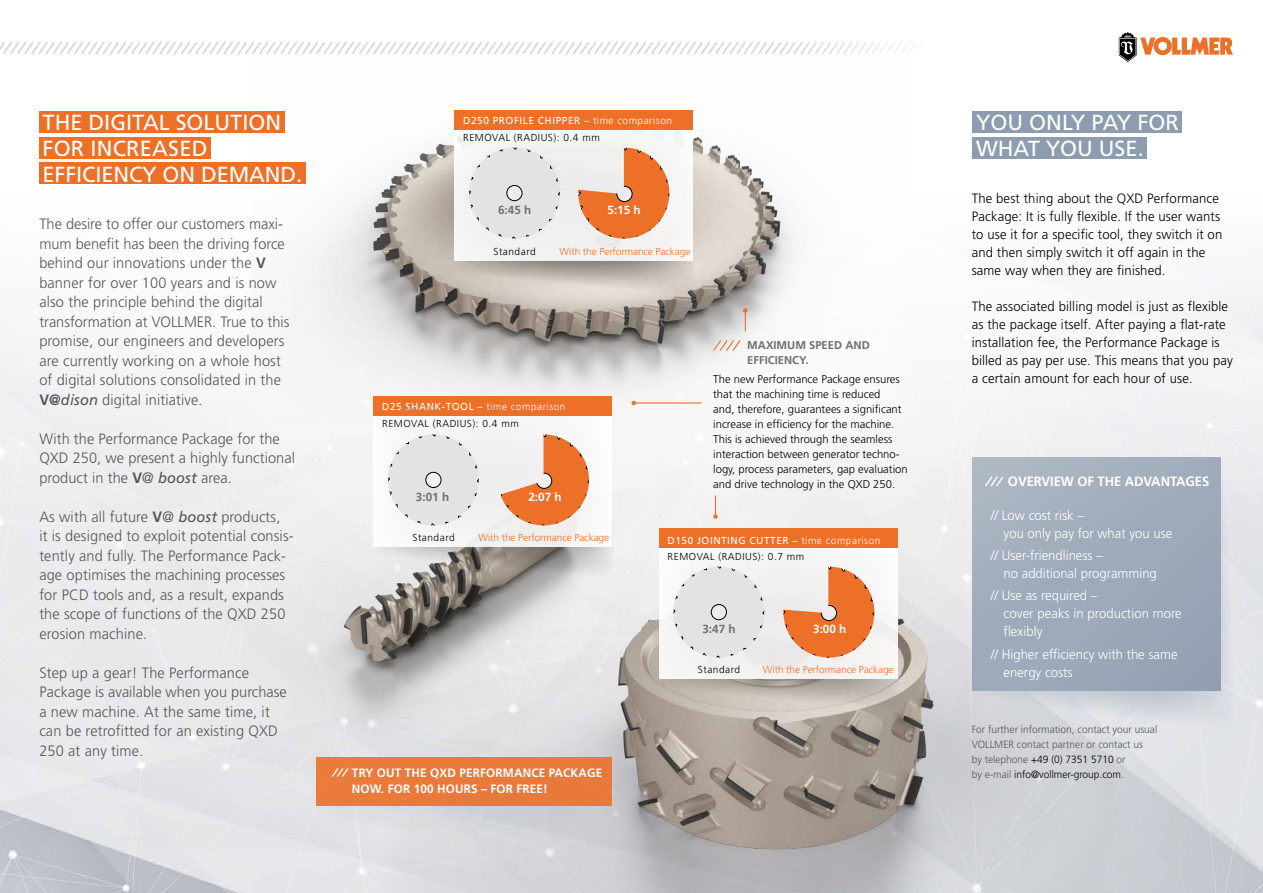
<style>
.page{position:relative;width:1263px;height:893px;background:#fff}
.page>*{position:absolute;margin:0;border:0;box-sizing:border-box;transform-origin:0 0}
.t1{font:21.9px/25.3px "Frutiger LT";color:#fff}
.t2{font:300 15px/19.5px "Frutiger LT";letter-spacing:.01em;color:#565656}
.t3{font:300 13.5px/18px "Frutiger LT";letter-spacing:.01em;color:#000}
.t4{font:300 13.5px/18px "Frutiger LT";color:#fff}
.t5{font:700 13.5px "Frutiger LT";letter-spacing:-.005em;color:#fff}
.t6{font:700 12.15px/16.2px "Frutiger LT";letter-spacing:.01em;color:#fff}
.t7{font:700 11.7px "Frutiger LT";color:#6f6f6e}
.t8{font:700 11.7px "Frutiger LT";color:#fff}
.t9{font:300 11.25px/15px "Frutiger LT";color:#000}
.t10{font:700 11.25px/15px "Frutiger LT";color:#6f6f6e}
.t11{font:300 10.5px/15px "Frutiger LT";color:#565656}
.t12{font:300 10.2px/16.5px "Frutiger LT";letter-spacing:.05em;color:#000}
.t13{font:300 10.2px "Frutiger LT";letter-spacing:-.01em;color:#ed7029}
.s1{font-weight:700}
.s2{font-weight:400;font-style:italic}
.s3{font-weight:400;color:#fff}
.s4{color:#fff}
.s5{color:#000}
</style>
<div class="page">
<img style="left:0;top:547px;width:1263px;height:346px">
<img style="left:251px;top:110px;width:545px;height:238px">
<img style="left:379px;top:561px;width:802px;height:332px">
<img style="left:13px;top:348px;width:891px;height:501px">
<svg style="left:713px;top:495px;width:5px;height:24px"></svg>
<svg style="left:743px;top:308px;width:4px;height:24px"></svg>
<hr style="left:634px;top:402px;width:68px;height:2px;background:#ed7029">
<svg style="left:631px;top:401px;width:5px;height:4px"></svg>
<svg style="left:455px;top:114px;width:242px;height:182px"></svg>
<div style="left:455px;top:110px;width:238px;height:20px;background:#ed7029"></div>
<svg style="left:374px;top:396px;width:242px;height:183px"></svg>
<div style="left:374px;top:396px;width:238px;height:19px;background:#ed7029"></div>
<svg style="left:659px;top:528px;width:242px;height:183px"></svg>
<div style="left:659px;top:528px;width:238px;height:20px;background:#ed7029"></div>
<svg style="left:0;top:42px;width:786px;height:12px"></svg>
<svg style="left:1119px;top:32px;width:114px;height:30px"></svg>
<svg style="left:972px;top:457px;width:264px;height:275px;background:#d7d9df"></svg>
<div style="left:972px;top:457px;width:248px;height:234px;background:#9eaab9"></div>
<svg style="left:984px;top:475px;width:21px;height:13px"></svg>
<div style="left:39px;top:137px;width:172px;height:21px;background:#ed7029"></div>
<div style="left:39px;top:112px;width:245px;height:21px;background:#ed7029"></div>
<div style="left:39px;top:163px;width:266px;height:21px;background:#ed7029"></div>
<div style="left:973px;top:112px;width:209px;height:21px;background:#8d9cae"></div>
<div style="left:973px;top:137px;width:174px;height:21px;background:#8d9cae"></div>
<svg style="left:712px;top:339px;width:29px;height:13px"></svg>
<div style="left:316px;top:757px;width:295px;height:49px;background:#eb7a3b"></div>
<svg style="left:319px;top:768px;width:281px;height:74px"></svg>
<h1 class="t1" style="left:43px;top:110px;width:240px">THE DIGITAL SOLUTION</h1>
<h1 class="t1" style="left:43px;top:161px;width:261px">EFFICIENCY ON DEMAND.</h1>
<h1 class="t1" style="left:43px;top:136px;width:166px">FOR INCREASED</h1>
<p class="t2" style="left:39px;top:215px;width:252px">The desire to offer our customers maxi&shy;mum benefit has been the driving force behind our innovations under the <span class="s1">V </span>banner for over 100 years and is now also the principle behind the digital transformation at VOLLMER. True to this promise, our engineers and developers are currently working on a whole host of digital solutions consolidated in the <span class="s1">V@</span><span class="s2">dison</span> digital initiative.</p>
<p class="t2" style="left:39px;top:429px;width:257px">With the Performance Package for the<br>QXD 250, we present a highly functional product in the <span class="s1">V</span>@ <span class="s2">boost</span> area.</p>
<p class="t2" style="left:39px;top:507px;width:256px">As with all future <span class="s1">V</span>@ <span class="s2">boost</span> products,<br>it is designed to exploit potential consis&shy;tently and fully. The Performance Pack&shy;age optimises the machining processes for PCD tools and, as a result, expands the scope of functions of the QXD 250 erosion machine.</p>
<p class="t2" style="left:39px;top:663px;width:249px">Step up a gear! The Performance<br>Package is available when you purchase a new machine. At the same time, it can be retrofitted for an existing QXD<br>250 at any time.</p>
<p class="t12" style="left:463px;top:112px;width:210px"><span class="s3">D250 PROFILE CHIPPER –</span> <span class="s4">time comparison<br></span>REMOVAL (RADIUS): 0.4 mm</p>
<p class="t7" style="left:498px;top:203px;width:35px">6:45 h</p>
<p class="t8" style="left:607px;top:203px;width:35px">5:15 h</p>
<p class="t12" style="left:493px;top:243px;width:44px">Standard</p>
<p class="t13" style="left:560px;top:246px;width:132px">With the Performance Package</p>
<p class="t12" style="left:382px;top:399px;width:185px"><span class="s3">D25 SHANK-TOOL –</span> <span class="s4">time comparison<br></span>REMOVAL (RADIUS): 0.4 mm</p>
<p class="t7" style="left:416px;top:490px;width:35px">3:01 h</p>
<p class="t8" style="left:528px;top:490px;width:35px">2:07 h</p>
<p class="t10" style="left:747px;top:337px;width:124px">MAXIMUM SPEED AND<br>EFFICIENCY.</p>
<p class="t9" style="left:713px;top:372px;width:196px">The new Performance Package ensures that the machining time is reduced<br>and, therefore, guarantees a significant increase in efficiency for the machine.<br>This is achieved through the seamless interaction between generator techno&shy;logy, process parameters, gap evaluation and drive technology in the QXD 250.</p>
<p class="t12" style="left:412px;top:529px;width:44px">Standard</p>
<p class="t13" style="left:478px;top:532px;width:132px">With the Performance Package</p>
<p class="t6" style="left:352px;top:765px;width:252px">TRY OUT THE QXD PERFORMANCE PACKAGE<br>NOW. FOR 100 HOURS – FOR FREE!</p>
<p class="t12" style="left:668px;top:532px;width:214px"><span class="s3">D150 JOINTING CUTTER –</span> <span class="s4">time comparison<br></span>REMOVAL (RADIUS): 0.7 mm</p>
<p class="t7" style="left:702px;top:622px;width:35px">3:47 h</p>
<p class="t8" style="left:813px;top:622px;width:35px">3:00 h</p>
<p class="t12" style="left:698px;top:661px;width:44px">Standard</p>
<p class="t13" style="left:763px;top:663px;width:132px">With the Performance Package</p>
<h1 class="t1" style="left:976px;top:110px;width:204px">YOU ONLY PAY FOR<br>WHAT YOU USE.</h1>
<p class="t3" style="left:972px;top:189px;width:252px">The best thing about the QXD Performance Package: It is fully flexible. If the user wants to use it for a specific tool, they switch it on and then simply switch it off again in the same way when they are finished.</p>
<p class="t3" style="left:972px;top:297px;width:263px">The associated billing model is just as flexible as the package itself. After paying a flat-rate installation fee, the Performance Package is billed as pay per use. This means that you pay a certain amount for each hour of use.</p>
<p class="t5" style="left:1008px;top:474px;width:203px">OVERVIEW OF THE ADVANTAGES</p>
<p class="t4" style="left:1003px;top:506px;width:170px;text-indent:-13px">// Low cost risk –<br>you only pay for what you use</p>
<p class="t4" style="left:1003px;top:547px;width:155px;text-indent:-13px">// User-friendliness –<br>no additional programming</p>
<p class="t4" style="left:1003px;top:587px;width:180px;text-indent:-13px">// Use as required –<br>cover peaks in production more flexibly</p>
<p class="t4" style="left:1003px;top:645px;width:175px;text-indent:-13px">// Higher efficiency with the same energy costs</p>
<p class="t11" style="left:972px;top:722px;width:187px">For further information, contact your usual VOLLMER contact partner or contact us<br>by telephone <span class="s5">+49 (0) 7351 5710</span> or<br>by e-mail <span class="s5">info@vollmer-group.com</span>.</p>
</div>
